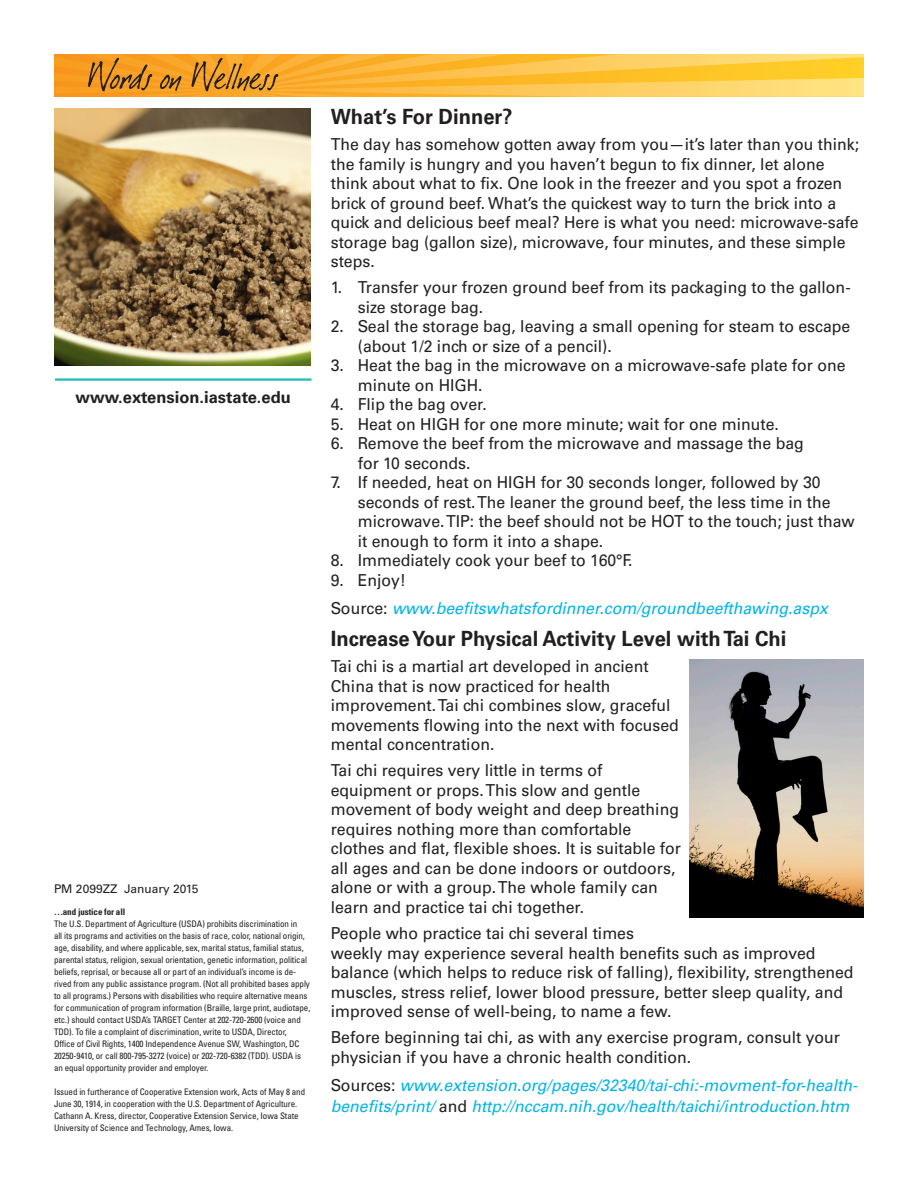
<style>
.page{position:relative;width:918px;height:1188px;background:#fff}
.page>*{position:absolute;margin:0;border:0;box-sizing:border-box;transform-origin:0 0}
.heading_1{font:700 21px "Univers LT Std";color:#231f20;scale:.96 1}
.heading_1-2{font:16.5px/19.5px "Univers LT Std";color:#231f20;scale:.96 1}
.heading_1-3{font:italic 16.5px/21px "Univers LT Std";color:#00b4e7;scale:.96 1}
.t1{font:700 16.5px "Univers LT Std";color:#231f20}
.t2{font:12px "Univers LT Std";color:#231f20}
.t3{font:condensed 9px/12px "Univers LT Std";letter-spacing:-.01em;color:#231f20}
.t4{font:700 condensed 9px "Univers LT Std";letter-spacing:-.01em;color:#231f20}
.s1{font-style:normal;color:#231f20}
</style>
<div class="page">
<svg style="left:54px;top:54px;width:810px;height:43px"></svg>
<hr style="left:55px;top:378px;width:256px;height:3px;background:#1dbcb8">
<img style="left:54px;top:108px;width:256px;height:258px">
<img style="left:689px;top:659px;width:175px;height:259px">
<p class="t1" style="left:76px;top:387px;width:217px">www.extension.iastate.edu</p>
<p class="t2" style="left:54px;top:882px;width:146px">PM 2099ZZ January 2015</p>
<p class="t4" style="left:54px;top:906px;width:73px">…and justice for all</p>
<p class="t3" style="left:54px;top:918px;width:258px">The U.S. Department of Agriculture (USDA) prohibits discrimination in<br>all its programs and activities on the basis of race, color, national origin, age, disability, and where applicable, sex, marital status, familial status, parental status, religion, sexual orientation, genetic information, political beliefs, reprisal, or because all or part of an individual’s income is de&shy;rived from any public assistance program. (Not all prohibited bases apply to all programs.) Persons with disabilities who require alternative means for communication of program information (Braille, large print, audiotape, etc.) should contact USDA’s TARGET Center at 202-720-2600 (voice and TDD). To file a complaint of discrimination, write to USDA, Director,<br>Office of Civil Rights, 1400 Independence Avenue SW, Washington, DC 20250-9410, or call 800-795-3272 (voice) or 202-720-6382 (TDD). USDA is an equal opportunity provider and employer.</p>
<p class="t3" style="left:54px;top:1086px;width:253px">Issued in furtherance of Cooperative Extension work, Acts of May 8 and June 30, 1914, in cooperation with the U.S. Department of Agriculture.<br>Cathann A. Kress, director, Cooperative Extension Service, Iowa State University of Science and Technology, Ames, Iowa.</p>
<p class="heading_1" style="left:331px;top:104px;width:191px">What’s For Dinner?</p>
<p class="heading_1-2" style="left:331px;top:135px;width:552px">The day has somehow gotten away from you—it’s later than you think; the family is hungry and you haven’t begun to fix dinner, let alone think about what to fix. One look in the freezer and you spot a frozen brick of ground beef. What’s the quickest way to turn the brick into a quick and delicious beef meal? Here is what you need: microwave-safe storage bag (gallon size), microwave, four minutes, and these simple steps.</p>
<p class="heading_1-2" style="left:358px;top:278px;width:515px;text-indent:-27px">1. Transfer your frozen ground beef from its packaging to the gallon&shy;size storage bag.</p>
<p class="heading_1-2" style="left:358px;top:317px;width:515px;text-indent:-27px">2. Seal the storage bag, leaving a small opening for steam to escape (about 1/2 inch or size of a pencil).</p>
<p class="heading_1-2" style="left:358px;top:356px;width:510px;text-indent:-27px">3. Heat the bag in the microwave on a microwave-safe plate for one minute on HIGH.</p>
<p class="heading_1-2" style="left:331px;top:395px;width:164px">4. Flip the bag over.</p>
<p class="heading_1-2" style="left:331px;top:414px;width:468px">5. Heat on HIGH for one more minute; wait for one minute.</p>
<p class="heading_1-2" style="left:358px;top:434px;width:466px;text-indent:-27px">6. Remove the beef from the microwave and massage the bag for 10 seconds.</p>
<p class="heading_1-2" style="left:358px;top:473px;width:519px;text-indent:-27px">7. If needed, heat on HIGH for 30 seconds longer, followed by 30 seconds of rest. The leaner the ground beef, the less time in the microwave. TIP: the beef should not be HOT to the touch; just thaw it enough to form it into a shape.</p>
<p class="heading_1-2" style="left:331px;top:551px;width:316px">8. Immediately cook your beef to 160°F.</p>
<p class="heading_1-2" style="left:331px;top:570px;width:80px">9. Enjoy!</p>
<p class="heading_1-3" style="left:331px;top:597px;width:519px"><span class="s1">Source:</span> www.beefitswhatsfordinner.com/groundbeefthawing.aspx</p>
<p class="heading_1" style="left:331px;top:626px;width:476px">Increase Your Physical Activity Level with Tai Chi</p>
<p class="heading_1-2" style="left:331px;top:657px;width:364px">Tai chi is a martial art developed in ancient China that is now practiced for health improvement. Tai chi combines slow, graceful movements flowing into the next with focused mental concentration.</p>
<p class="heading_1-2" style="left:331px;top:761px;width:366px">Tai chi requires very little in terms of equipment or props. This slow and gentle movement of body weight and deep breathing requires nothing more than comfortable clothes and flat, flexible shoes. It is suitable for all ages and can be done indoors or outdoors, alone or with a group. The whole family can learn and practice tai chi together.</p>
<p class="heading_1-2" style="left:331px;top:924px;width:546px">People who practice tai chi several times<br>weekly may experience several health benefits such as improved balance (which helps to reduce risk of falling), flexibility, strengthened muscles, stress relief, lower blood pressure, better sleep quality, and improved sense of well-being, to name a few.</p>
<p class="heading_1-2" style="left:331px;top:1028px;width:532px">Before beginning tai chi, as with any exercise program, consult your physician if you have a chronic health condition.</p>
<p class="heading_1-3" style="left:331px;top:1075px;width:550px"><span class="s1">Sources:</span> www.extension.org/pages/32340/tai-chi:-movment-for-health&shy;benefits/print/ <span class="s1">and</span> http://nccam.nih.gov/health/taichi/introduction.htm</p>
</div>
